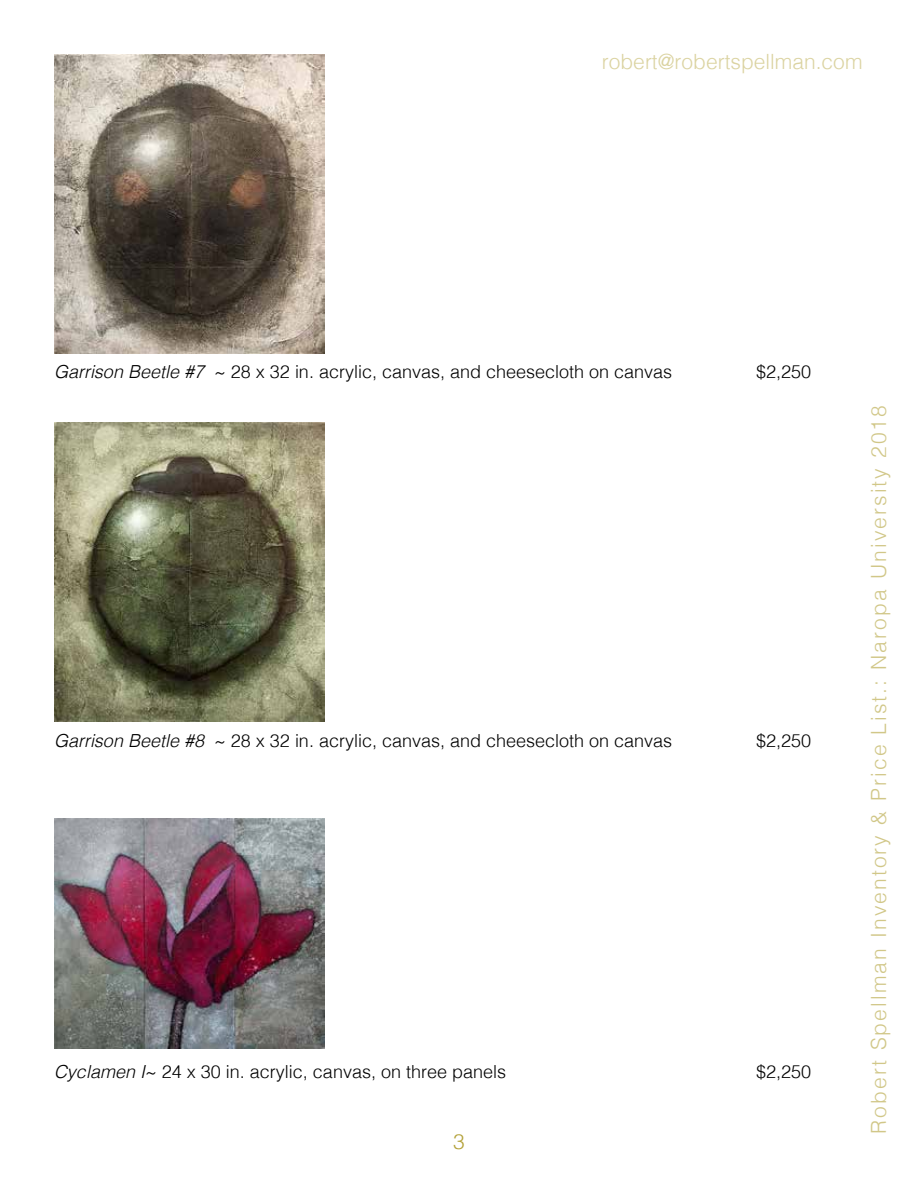
<style>
.page{position:relative;width:918px;height:1188px;background:#fff}
.page>*{position:absolute;margin:0;border:0;box-sizing:border-box;transform-origin:0 0}
.t1{font:300 21px "Helvetica";letter-spacing:.1em;color:#d1c788}
.t2{font:300 21px "Helvetica";color:#dbd3a1}
.t3{font:300 21px "Helvetica";color:#b3a138}
.t4{font:300 18px "Helvetica";color:#000}
.s1{font-style:italic}
</style>
<div class="page">
<img style="left:54px;top:54px;width:271px;height:300px">
<img style="left:54px;top:422px;width:271px;height:300px">
<img style="left:54px;top:819px;width:271px;height:229px">
<p class="t2" style="left:602px;top:44px;width:262px">robert@robertspellman.com</p>
<p class="t4" style="left:54px;top:356px;width:620px"><span class="s1">Garrison Beetle #7</span> ~ 28 x 32 in. acrylic, canvas, and cheesecloth on canvas</p>
<p class="t4" style="left:756px;top:356px;width:57px">$2,250</p>
<p class="t4" style="left:54px;top:726px;width:620px"><span class="s1">Garrison Beetle #8</span> ~ 28 x 32 in. acrylic, canvas, and cheesecloth on canvas</p>
<p class="t4" style="left:756px;top:726px;width:57px">$2,250</p>
<p class="t4" style="left:54px;top:1056px;width:454px"><span class="s1">Cyclamen I</span>~ 24 x 30 in. acrylic, canvas, on three panels</p>
<p class="t4" style="left:756px;top:1056px;width:57px">$2,250</p>
<p class="t3" style="left:453px;top:1124px;width:13px">3</p>
<p class="t1" style="left:861px;top:1134px;width:730px;rotate:-90deg">Robert Spellman Inventory &amp; Price List.: Naropa University 2018</p>
</div>
